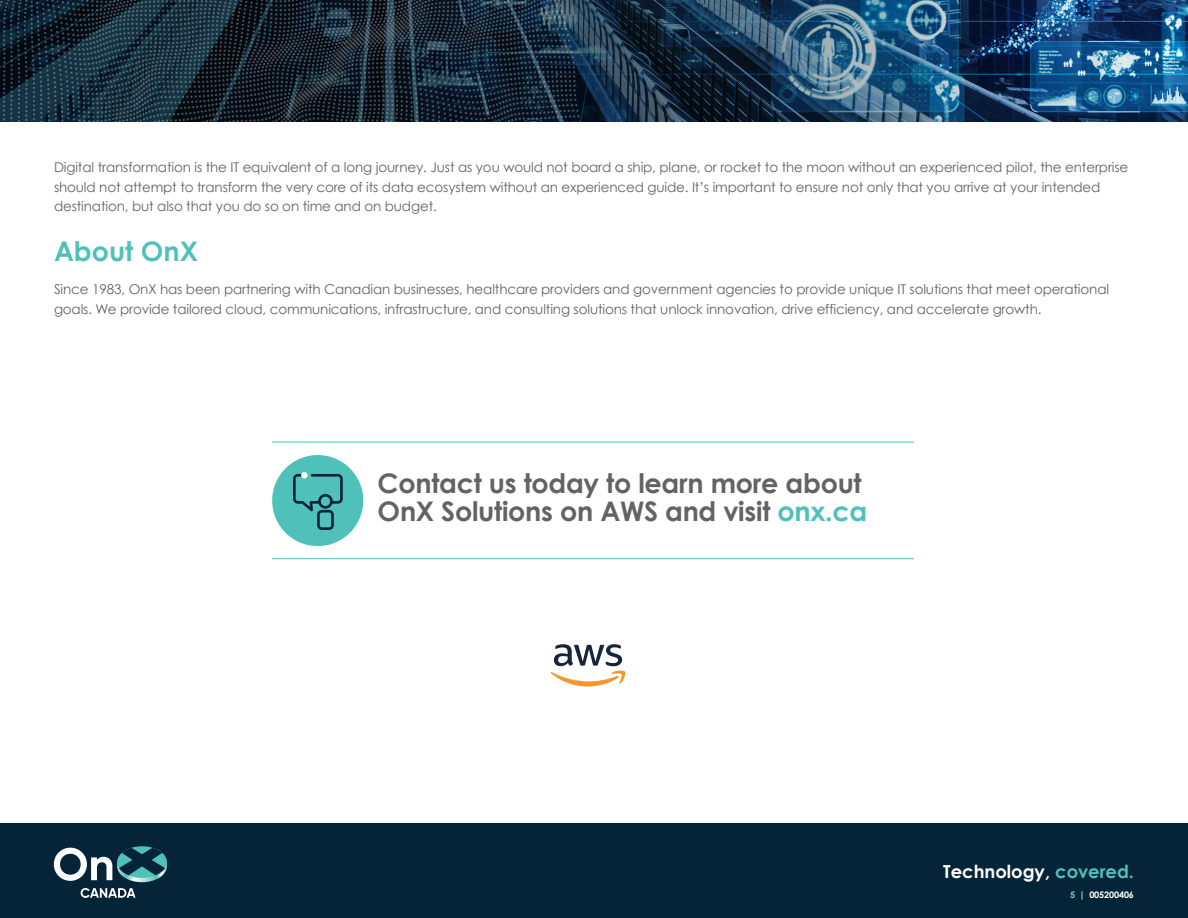
<style>
.page{position:relative;width:1188px;height:918px;background:#fff}
.page>*{position:absolute;margin:0;border:0;box-sizing:border-box;transform-origin:0 0}
.CTA{font:700 27px/28.5px "Century Gothic";letter-spacing:-.01em;color:#636366}
.headers{font:700 27px "Century Gothic";color:#4fc1ba}
.t1{font:700 18px "Century Gothic";color:#fff}
.body_copy{font:13.5px/19.5px "Century Gothic";letter-spacing:-.01em;color:#636366}
.t2{font:700 9px "Century Gothic";letter-spacing:-.01em;color:#fff}
.s1{color:#4fc1ba}
.s2{color:#81ceca}
</style>
<div class="page">
<div style="left:0;top:824px;width:1188px;height:94px;background:#052438"></div>
<svg style="left:117px;top:846px;width:50px;height:32px"></svg>
<svg style="left:54px;top:848px;width:113px;height:34px"></svg>
<svg style="left:81px;top:888px;width:55px;height:10px"></svg>
<img style="left:0;top:0;width:1188px;height:122px">
<div style="left:272px;top:455px;width:91px;height:91px;background:#4fc1ba;border-radius:46px"></div>
<svg style="left:293px;top:474px;width:50px;height:56px"></svg>
<div style="left:301px;top:472px;width:7px;height:7px;background:#fff;border-radius:50%"></div>
<hr style="left:272px;top:558px;width:642px;height:1px;background:#4fc1ba">
<hr style="left:272px;top:442px;width:642px;height:1px;background:#4fc1ba">
<svg style="left:551px;top:644px;width:74px;height:43px"></svg>
<p class="body_copy" style="left:54px;top:157px;width:1076px">Digital transformation is the IT equivalent of a long journey. Just as you would not board a ship, plane, or rocket to the moon without an experienced pilot, the enterprise should not attempt to transform the very core of its data ecosystem without an experienced guide. It’s important to ensure not only that you arrive at your intended destination, but also that you do so on time and on budget.</p>
<p class="headers" style="left:54px;top:235px;width:146px">About OnX</p>
<p class="body_copy" style="left:54px;top:280px;width:1057px">Since 1983, OnX has been partnering with Canadian businesses, healthcare providers and government agencies to provide unique IT solutions that meet operational goals. We provide tailored cloud, communications, infrastructure, and consulting solutions that unlock innovation, drive efficiency, and accelerate growth.</p>
<p class="CTA" style="left:378px;top:468px;width:491px">Contact us today to learn more about<br>OnX Solutions on AWS and visit <span class="s1">onx.ca</span></p>
<h2 class="t1" style="left:943px;top:860px;width:192px">Technology, <span class="s1">covered.</span></h2>
<p class="t2" style="left:1070px;top:889px;width:65px"><span class="s2">5</span> | 005200406</p>
</div>
